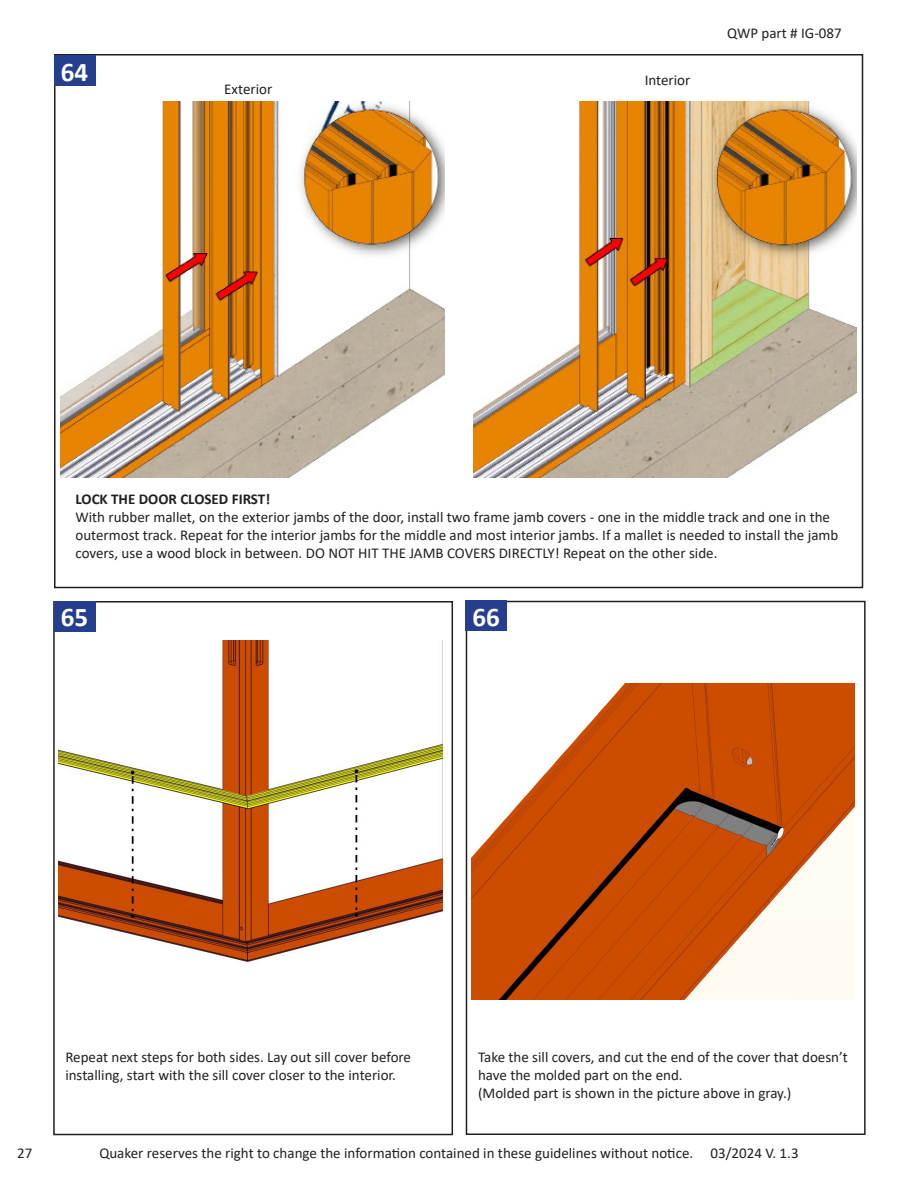
<style>
.page{position:relative;width:918px;height:1188px;background:#fff}
.page>*{position:absolute;margin:0;border:0;box-sizing:border-box;transform-origin:0 0}
.t1{font:700 27px "Calibri";color:#fff}
.QWP_Paragrahp1{font:15px/18px "Calibri";color:#231f20}
.QWP_Paragrahp1-2{font:700 15px "Calibri";color:#231f20}
</style>
<div class="page">
<div style="left:466px;top:601px;width:400px;height:534px;border:2px solid #231f20"></div>
<div style="left:53px;top:601px;width:400px;height:534px;border:2px solid #231f20"></div>
<img style="left:59px;top:640px;width:383px;height:322px">
<div style="left:54px;top:601px;width:41px;height:30px;background:#253f8e"></div>
<img style="left:471px;top:684px;width:384px;height:315px">
<div style="left:466px;top:601px;width:41px;height:30px;background:#253f8e"></div>
<img style="left:61px;top:102px;width:383px;height:376px">
<img style="left:473px;top:102px;width:384px;height:376px">
<div style="left:54px;top:56px;width:41px;height:30px;background:#253f8e"></div>
<p class="t1" style="left:61px;top:53px;width:29px">64</p>
<p class="QWP_Paragrahp1" style="left:224px;top:80px;width:50px">Exterior</p>
<p class="QWP_Paragrahp1" style="left:645px;top:71px;width:47px">Interior</p>
<p class="QWP_Paragrahp1" style="left:727px;top:24px;width:116px">QWP part # IG-087</p>
<p class="QWP_Paragrahp1-2" style="left:75px;top:488px;width:196px">LOCK THE DOOR CLOSED FIRST!</p>
<p class="QWP_Paragrahp1" style="left:75px;top:508px;width:764px">With rubber mallet, on the exterior jambs of the door, install two frame jamb covers - one in the middle track and one in the outermost track. Repeat for the interior jambs for the middle and most interior jambs. If a mallet is needed to install the jamb covers, use a wood block in between. DO NOT HIT THE JAMB COVERS DIRECTLY! Repeat on the other side.</p>
<p class="t1" style="left:61px;top:598px;width:29px">65</p>
<p class="t1" style="left:473px;top:598px;width:29px">66</p>
<p class="QWP_Paragrahp1" style="left:65px;top:1048px;width:347px">Repeat next steps for both sides. Lay out sill cover before installing, start with the sill cover closer to the interior.</p>
<p class="QWP_Paragrahp1" style="left:478px;top:1048px;width:371px">Take the sill covers, and cut the end of the cover that doesn’t have the molded part on the end.</p>
<p class="QWP_Paragrahp1" style="left:478px;top:1084px;width:315px">(Molded part is shown in the picture above in gray.)</p>
<p class="QWP_Paragrahp1" style="left:17px;top:1144px;width:17px">27</p>
<p class="QWP_Paragrahp1" style="left:99px;top:1144px;width:701px">Quaker reserves the right to change the information contained in these guidelines without notice. 03/2024 V. 1.3</p>
</div>
